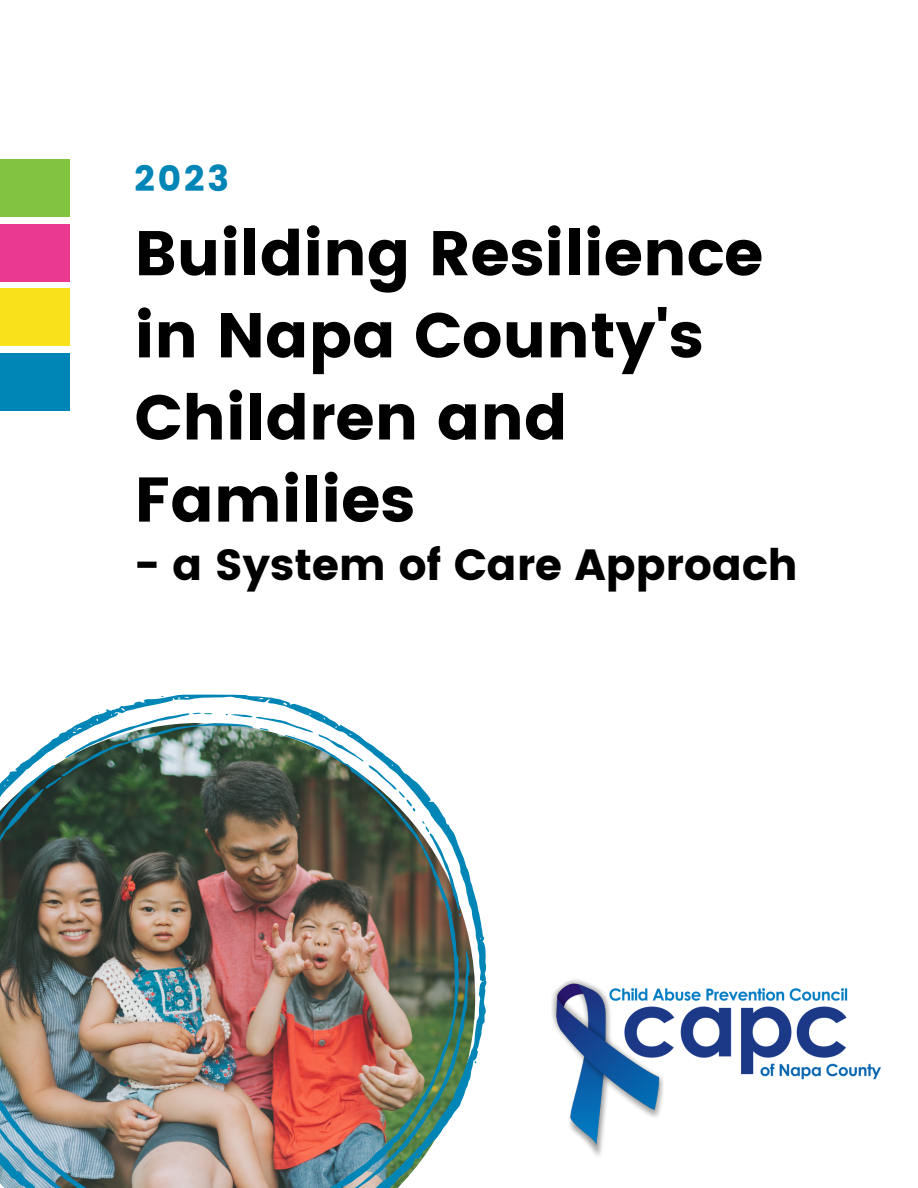
<style>
.page{position:relative;width:918px;height:1188px;background:#fff}
.page>*{position:absolute;margin:0;border:0;box-sizing:border-box;transform-origin:0 0}
.t1{font:63px/82.2px "Poppins";letter-spacing:-.005em;color:#000}
.t2{font:43.5px "Poppins";letter-spacing:-.005em;color:#000}
.t3{font:35.85px "Poppins";color:#0085b7}
</style>
<div class="page">
<div style="left:0;top:353px;width:69px;height:58px;background:#0085b7"></div>
<div style="left:0;top:289px;width:69px;height:57px;background:#f9e21b"></div>
<div style="left:0;top:224px;width:69px;height:58px;background:#e93a90"></div>
<div style="left:0;top:159px;width:69px;height:58px;background:#82c342"></div>
<img style="left:552px;top:979px;width:328px;height:177px">
<img style="left:0;top:694px;width:487px;height:494px">
<p class="t3" style="left:134px;top:157px;width:96px">2023</p>
<p class="t1" style="left:134px;top:212px;width:631px">Building Resilience in Napa County's<br>Children and<br>Families</p>
<p class="t2" style="left:134px;top:540px;width:665px">- a System of Care Approach</p>
</div>
